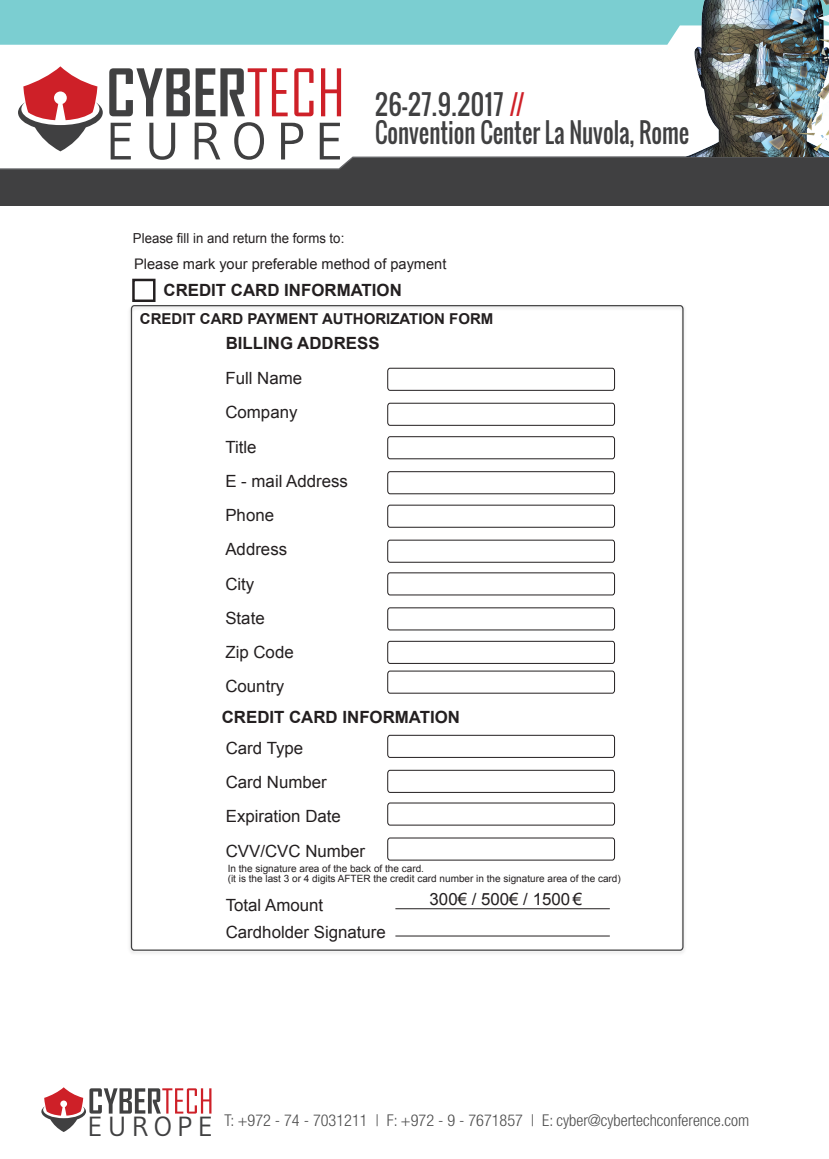
<style>
.page{position:relative;width:829px;height:1159px;background:#fff}
.page>*{position:absolute;margin:0;border:0;box-sizing:border-box;transform-origin:0 0}
.t1{font:52.5px "Gudea";letter-spacing:.18em;color:#404041}
.t2{font:27.62px "Gudea";letter-spacing:.18em;color:#404041}
.t3{font:26.75px/28.8px "Oswald";color:#404041;scale:.95 1}
.t4{font:16.88px/34.2px "Arial";color:#231f20}
.t5{font:700 16.88px "Arial";color:#231f20}
.t6{font:300 condensed 16.25px "Helvetica Neue LT Std";color:#4d4d4d}
.t7{font:700 15px "Arial";color:#231f20}
.t8{font:14.62px "Arial";color:#231f20}
.t9{font:13.75px "Arial";color:#231f20;scale:.96 1}
.t10{font:10px/10px "Arial";color:#231f20}
.s1{color:#ce2028}
</style>
<div class="page">
<div style="left:132px;top:279px;width:23px;height:23px;border:2px solid #231f20"></div>
<svg style="left:130px;top:305px;width:554px;height:646px"></svg>
<svg style="left:387px;top:368px;width:228px;height:23px"></svg>
<svg style="left:387px;top:403px;width:228px;height:23px"></svg>
<svg style="left:387px;top:436px;width:228px;height:23px"></svg>
<svg style="left:387px;top:471px;width:228px;height:23px"></svg>
<svg style="left:387px;top:505px;width:228px;height:23px"></svg>
<svg style="left:387px;top:539px;width:228px;height:24px"></svg>
<svg style="left:387px;top:572px;width:228px;height:24px"></svg>
<svg style="left:387px;top:607px;width:228px;height:24px"></svg>
<svg style="left:387px;top:641px;width:228px;height:23px"></svg>
<svg style="left:387px;top:670px;width:228px;height:24px"></svg>
<svg style="left:387px;top:735px;width:228px;height:23px"></svg>
<svg style="left:387px;top:770px;width:228px;height:23px"></svg>
<svg style="left:387px;top:802px;width:228px;height:24px"></svg>
<svg style="left:387px;top:837px;width:228px;height:24px"></svg>
<hr style="left:395px;top:936px;width:215px;height:1px;background:#231f20">
<hr style="left:395px;top:908px;width:215px;height:1px;background:#231f20">
<svg style="left:41px;top:1087px;width:170px;height:45px"></svg>
<div style="left:0;top:135px;width:829px;height:70px;background:#404041"></div>
<div style="left:0;top:0;width:670px;height:45px;background:#7bced1"></div>
<svg style="left:0;top:66px;width:829px;height:104px"></svg>
<img style="left:670px;top:0;width:159px;height:157px">
<h1 class="t1" style="left:106px;top:108px;width:240px">EUROPE</h1>
<p class="t9" style="left:133px;top:229px;width:222px">Please fill in and return the forms to:</p>
<h3 class="t3" style="left:375px;top:90px;width:332px">26-27.9.2017 <span class="s1">//<br></span>Convention Center La Nuvola, Rome</h3>
<p class="t8" style="left:134px;top:254px;width:314px">Please mark your preferable method of payment</p>
<p class="t5" style="left:163px;top:279px;width:240px">CREDIT CARD INFORMATION</p>
<p class="t7" style="left:140px;top:309px;width:355px">CREDIT CARD PAYMENT AUTHORIZATION FORM</p>
<p class="t5" style="left:226px;top:332px;width:155px">BILLING ADDRESS</p>
<p class="t4" style="left:225px;top:361px;width:124px">Full Name<br>Company<br>Title<br>E - mail Address<br>Phone<br>Address<br>City<br>State<br>Zip Code<br>Country</p>
<p class="t5" style="left:222px;top:706px;width:240px">CREDIT CARD INFORMATION</p>
<p class="t4" style="left:226px;top:731px;width:141px">Card Type<br>Card Number<br>Expiration Date<br>CVV/CVC Number</p>
<p class="t10" style="left:228px;top:863px;width:394px">In the signature area of the back of the card.<br>(it is the last 3 or 4 digits AFTER the credit card number in the signature area of the card)</p>
<p class="t4" style="left:226px;top:888px;width:99px">Total Amount</p>
<p class="t4" style="left:429px;top:882px;width:154px">300€ / 500€ / 1500 €</p>
<p class="t4" style="left:226px;top:915px;width:162px">Cardholder Signature</p>
<h2 class="t2" style="left:88px;top:1109px;width:127px">EUROPE</h2>
<p class="t6" style="left:224px;top:1111px;width:526px">T: +972 - 74 - 7031211 | F: +972 - 9 - 7671857 | E: cyber@cybertechconference.com</p>
</div>
